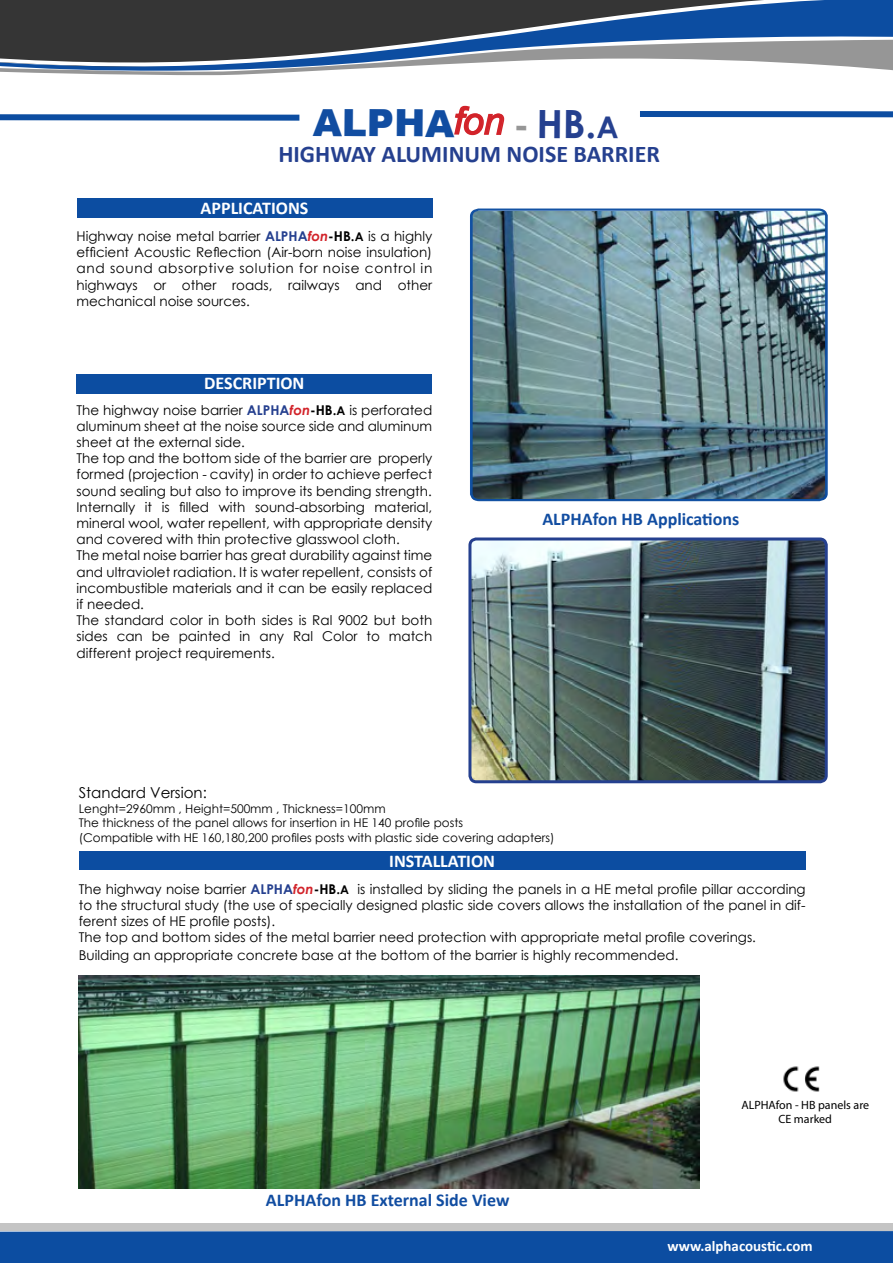
<style>
.page{position:relative;width:893px;height:1263px;background:#fff}
.page>*{position:absolute;margin:0;border:0;box-sizing:border-box;transform-origin:0 0}
.t1{font:900 37.5px "Arial";color:#114da1}
.t2{font:700 36px "Arial";color:#969696}
.t3{font:700 30px "Century Gothic";color:#25408f}
.t4{font:700 24px "Calibri";color:#25408f}
.t5{font:700 18px "Calibri";color:#114da1}
.t6{font:700 18px "Calibri";color:#fff}
.t7{font:700 15px "Calibri";color:#fff}
.t8{font:15px "Century Gothic";color:#000}
.t9{font:13.5px/16.2px "Century Gothic";color:#000}
.t10{font:12px/14.4px "Century Gothic";color:#000}
.t11{font:12px/14.4px "Myriad Pro";color:#000;text-align:center}
.s1{font-weight:400;font-style:italic;color:#d2232a}
.s2{font-weight:700;color:#25408f}
.s3{font-weight:700;font-style:italic;color:#d2232a}
.s4{font-weight:700}
.s5{font-weight:700;font-size:12px}
</style>
<div class="page">
<img style="left:472px;top:541px;width:352px;height:238px">
<div style="left:468px;top:537px;width:360px;height:246px;border:3px solid #25408f;border-radius:6px"></div>
<div style="left:0;top:114px;width:299px;height:7px;background:#0c4da1"></div>
<div style="left:640px;top:111px;width:253px;height:6px;background:#0c4da1"></div>
<div style="left:0;top:1231px;width:893px;height:32px;background:#0c4da1"></div>
<div style="left:77px;top:199px;width:355px;height:19px;background:#0c4da1"></div>
<div style="left:77px;top:374px;width:355px;height:19px;background:#0c4da1"></div>
<div style="left:79px;top:851px;width:727px;height:19px;background:#0c4da1"></div>
<svg style="left:0;top:0;width:893px;height:76px"></svg>
<svg style="left:454px;top:105px;width:51px;height:31px"></svg>
<div style="left:0;top:1223px;width:893px;height:8px;background:#c4c4c4"></div>
<img style="left:783px;top:1066px;width:37px;height:26px">
<img style="left:470px;top:208px;width:358px;height:294px">
<img style="left:79px;top:976px;width:620px;height:212px">
<h1 class="t1" style="left:313px;top:94px;width:193px;rotate:1deg">ALPHA<span class="s1">fon</span></h1>
<h2 class="t2" style="left:514px;top:101px;width:14px">-</h2>
<h3 class="t3" style="left:596px;top:104px;width:24px">A</h3>
<h3 class="t4" style="left:278px;top:139px;width:383px">HIGHWAY ALUMINUM NOISE BARRIER</h3>
<h3 class="t6" style="left:201px;top:196px;width:109px">APPLICATIONS</h3>
<p class="t9" style="left:77px;top:228px;width:357px;text-align:justify">Highway noise metal barrier <span class="s2">ALPHA</span><span class="s3">fon</span><span class="s4">-HB.</span><span class="s5">A</span> is a highly efficient Acoustic Reflection (Air-born noise insulation) and sound absorptive solution for noise control in highways or other roads, railways and other mechanical noise sources.</p>
<h3 class="t6" style="left:204px;top:372px;width:102px">DESCRIPTION</h3>
<p class="t9" style="left:77px;top:401px;width:357px">The highway noise barrier <span class="s2">ALPHA</span><span class="s3">fon</span><span class="s4">-HB.</span><span class="s5">A</span> is perforated aluminum sheet at the noise source side and aluminum sheet at the external side.<br>The top and the bottom side of the barrier are properly formed (projection - cavity) in order to achieve perfect sound sealing but also to improve its bending strength.<br>Internally it is filled with sound-absorbing material, mineral wool, water repellent, with appropriate density and covered with thin protective glasswool cloth.<br>The metal noise barrier has great durability against time and ultraviolet radiation. It is water repellent, consists of incombustible materials and it can be easily replaced if needed.<br>The standard color in both sides is Ral 9002 but both sides can be painted in any Ral Color to match different project requirements.</p>
<h3 class="t5" style="left:542px;top:507px;width:198px">ALPHAfon HB Applications</h3>
<p class="t8" style="left:79px;top:782px;width:130px">Standard Version:</p>
<p class="t10" style="left:79px;top:801px;width:477px">Lenght=2960mm , Height=500mm , Thickness=100mm<br>The thickness of the panel allows for insertion in HE 140 profile posts<br>(Compatible with HE 160,180,200 profiles posts with plastic side covering adapters)</p>
<h3 class="t6" style="left:389px;top:849px;width:107px">INSTALLATION</h3>
<p class="t9" style="left:79px;top:880px;width:728px">The highway noise barrier <span class="s2">ALPHA</span><span class="s3">fon</span><span class="s4">-HB.</span><span class="s5">A</span> is installed by sliding the panels in a HE metal profile pillar according to the structural study (the use of specially designed plastic side covers allows the installation of the panel in dif&shy;ferent sizes of HE profile posts).<br>The top and bottom sides of the metal barrier need protection with appropriate metal profile coverings.</p>
<p class="t9" style="left:79px;top:947px;width:601px">Building an appropriate concrete base at the bottom of the barrier is highly recommended.</p>
<h3 class="t5" style="left:266px;top:1188px;width:245px">ALPHAfon HB External Side View</h3>
<p class="t11" style="left:741px;top:1097px;width:129px">ALPHAfon - HB panels are<br>CE marked</p>
<p class="t7" style="left:667px;top:1236px;width:147px">www.alphacoustic.com</p>
</div>
